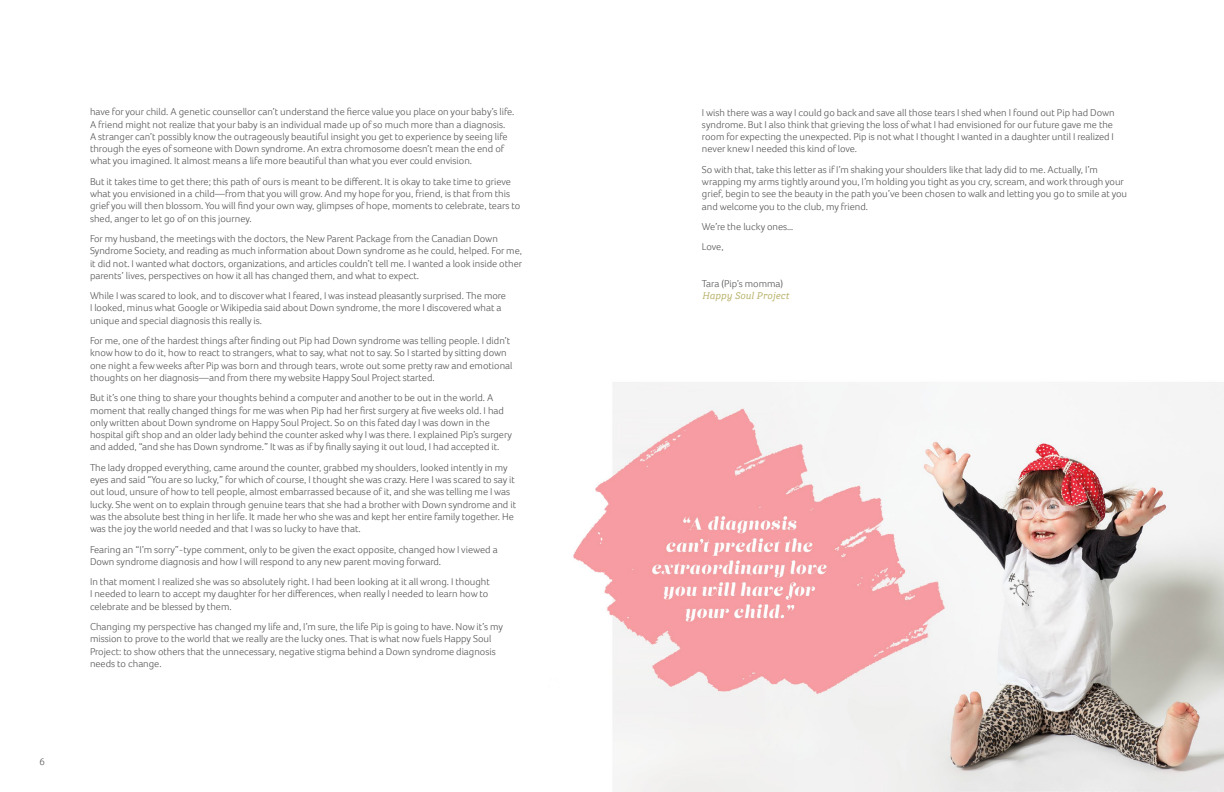
<style>
.page{position:relative;width:1224px;height:792px;background:#fff}
.page>*{position:absolute;margin:0;border:0;box-sizing:border-box;transform-origin:0 0}
.t1{font:300 10.2px/12.3px "Foco";color:#4d4d4f}
.t2{font:italic 10px "Bree Serif Lt";letter-spacing:.015em;color:#b7b167}
.t3{font:300 10px "Foco";color:#4d4d4f}
</style>
<div class="page">
<img style="left:573px;top:382px;width:651px;height:410px">
<p class="t3" style="left:40px;top:756px;width:7px">6</p>
<p class="t1" style="left:90px;top:106px;width:426px">have for your child. A genetic counsellor can’t understand the fierce value you place on your baby’s life.<br>A friend might not realize that your baby is an individual made up of so much more than a diagnosis.<br>A stranger can’t possibly know the outrageously beautiful insight you get to experience by seeing life through the eyes of someone with Down syndrome. An extra chromosome doesn’t mean the end of what you imagined. It almost means a life more beautiful than what you ever could envision.</p>
<p class="t1" style="left:90px;top:175px;width:432px">But it takes time to get there; this path of ours is meant to be different. It is okay to take time to grieve what you envisioned in a child—from that you will grow. And my hope for you, friend, is that from this grief you will then blossom. You will find your own way, glimpses of hope, moments to celebrate, tears to shed, anger to let go of on this journey.</p>
<p class="t1" style="left:90px;top:232px;width:434px">For my husband, the meetings with the doctors, the New Parent Package from the Canadian Down Syndrome Society, and reading as much information about Down syndrome as he could, helped. For me, it did not. I wanted what doctors, organizations, and articles couldn’t tell me. I wanted a look inside other parents’ lives, perspectives on how it all has changed them, and what to expect.</p>
<p class="t1" style="left:90px;top:290px;width:418px">While I was scared to look, and to discover what I feared, I was instead pleasantly surprised. The more<br>I looked, minus what Google or Wikipedia said about Down syndrome, the more I discovered what a unique and special diagnosis this really is.</p>
<p class="t1" style="left:90px;top:334px;width:424px">For me, one of the hardest things after finding out Pip had Down syndrome was telling people. I didn’t know how to do it, how to react to strangers, what to say, what not to say. So I started by sitting down one night a few weeks after Pip was born and through tears, wrote out some pretty raw and emotional thoughts on her diagnosis—and from there my website Happy Soul Project started.</p>
<p class="t1" style="left:90px;top:392px;width:423px">But it’s one thing to share your thoughts behind a computer and another to be out in the world. A moment that really changed things for me was when Pip had her first surgery at five weeks old. I had only written about Down syndrome on Happy Soul Project. So on this fated day I was down in the hospital gift shop and an older lady behind the counter asked why I was there. I explained Pip’s surgery and added, “and she has Down syndrome.” It was as if by finally saying it out loud, I had accepted it.</p>
<p class="t1" style="left:90px;top:461px;width:428px">The lady dropped everything, came around the counter, grabbed my shoulders, looked intently in my eyes and said “You are so lucky,” for which of course, I thought she was crazy. Here I was scared to say it out loud, unsure of how to tell people, almost embarrassed because of it, and she was telling me I was lucky. She went on to explain through genuine tears that she had a brother with Down syndrome and it was the absolute best thing in her life. It made her who she was and kept her entire family together. He was the joy the world needed and that I was so lucky to have that.</p>
<p class="t1" style="left:90px;top:543px;width:409px">Fearing an “I’m sorry”-type comment, only to be given the exact opposite, changed how I viewed a<br>Down syndrome diagnosis and how I will respond to any new parent moving forward.</p>
<p class="t1" style="left:90px;top:575px;width:401px">In that moment I realized she was so absolutely right. I had been looking at it all wrong. I thought<br>I needed to learn to accept my daughter for her differences, when really I needed to learn how to celebrate and be blessed by them.</p>
<p class="t1" style="left:90px;top:620px;width:415px">Changing my perspective has changed my life and, I’m sure, the life Pip is going to have. Now it’s my mission to prove to the world that we really are the lucky ones. That is what now fuels Happy Soul Project: to show others that the unnecessary, negative stigma behind a Down syndrome diagnosis needs to change.</p>
<p class="t1" style="left:702px;top:106px;width:414px">I wish there was a way I could go back and save all those tears I shed when I found out Pip had Down syndrome. But I also think that grieving the loss of what I had envisioned for our future gave me the room for expecting the unexpected. Pip is not what I thought I wanted in a daughter until I realized I never knew I needed this kind of love.</p>
<p class="t1" style="left:702px;top:163px;width:427px">So with that, take this letter as if I’m shaking your shoulders like that lady did to me. Actually, I’m wrapping my arms tightly around you, I’m holding you tight as you cry, scream, and work through your grief, begin to see the beauty in the path you’ve been chosen to walk and letting you go to smile at you and welcome you to the club, my friend.</p>
<p class="t1" style="left:702px;top:216px;width:93px;line-height:20.3px">We’re the lucky ones…<br>Love,</p>
<p class="t1" style="left:702px;top:277px;width:83px">Tara (Pip’s momma)</p>
<p class="t2" style="left:702px;top:288px;width:89px">Happy Soul Project</p>
</div>
